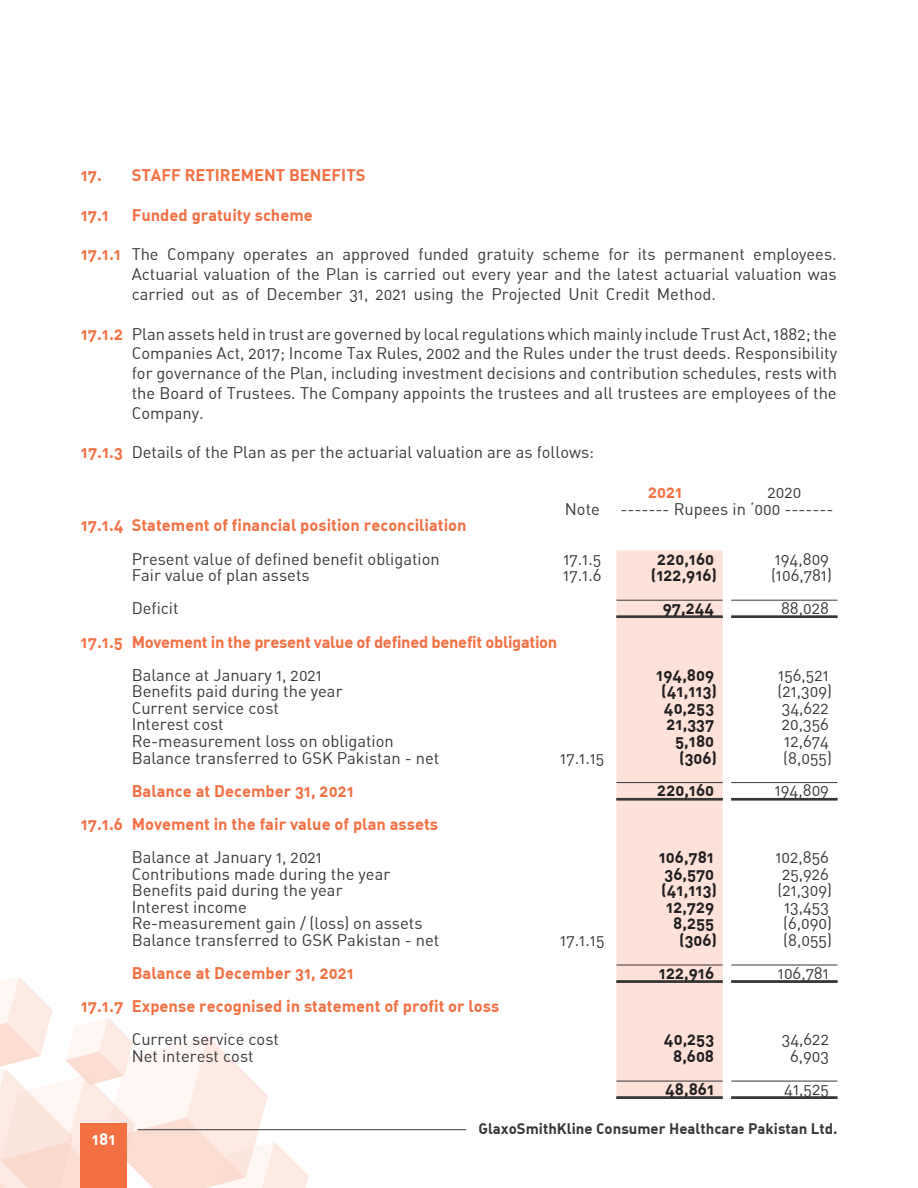
<style>
.page{position:relative;width:918px;height:1188px;background:#fff}
.page>*{position:absolute;margin:0;border:0;box-sizing:border-box;transform-origin:0 0}
.t1{font:16.5px/19.8px "DIN Alternate";color:#393636;text-align:justify}
.t2{font:700 16.5px "DIN Alternate";color:#f37043}
.t3{font:700 16.5px "DIN Alternate";color:#231f20}
.t4{font:700 16.5px "DIN Alternate";letter-spacing:-.02em;color:#f37043}
.t5{font:700 16.5px "DIN Alternate";color:#fff}
.t6{font:700 15px "DIN Alternate";color:#393636}
.s1{font-weight:700;color:#f37043}
</style>
<div class="page">
<svg style="left:0;top:977px;width:309px;height:211px"></svg>
<div style="left:81px;top:1124px;width:46px;height:64px;background:#f37043"></div>
<hr style="left:138px;top:1129px;width:328px;height:1px;background:#393636">
<div style="left:616px;top:550px;width:107px;height:547px;background:#fde2d9"></div>
<hr style="left:616px;top:798px;width:107px;height:2px;background:#393636">
<hr style="left:616px;top:980px;width:107px;height:3px;background:#393636">
<hr style="left:731px;top:798px;width:107px;height:2px;background:#393636">
<hr style="left:731px;top:980px;width:107px;height:3px;background:#393636">
<hr style="left:616px;top:600px;width:107px;height:1px;background:#393636">
<hr style="left:616px;top:782px;width:107px;height:1px;background:#393636">
<hr style="left:616px;top:965px;width:107px;height:1px;background:#393636">
<hr style="left:616px;top:1081px;width:107px;height:1px;background:#393636">
<hr style="left:731px;top:600px;width:107px;height:1px;background:#393636">
<hr style="left:731px;top:782px;width:107px;height:1px;background:#393636">
<hr style="left:731px;top:965px;width:107px;height:1px;background:#393636">
<hr style="left:731px;top:1081px;width:107px;height:1px;background:#393636">
<hr style="left:616px;top:616px;width:107px;height:1px;background:#393636">
<hr style="left:616px;top:617px;width:107px;height:1px;background:#393636">
<hr style="left:616px;top:800px;width:107px;height:1px;background:#393636">
<hr style="left:616px;top:1097px;width:107px;height:1px;background:#393636">
<hr style="left:616px;top:1098px;width:107px;height:1px;background:#393636">
<hr style="left:731px;top:616px;width:107px;height:1px;background:#393636">
<hr style="left:731px;top:617px;width:107px;height:1px;background:#393636">
<hr style="left:731px;top:800px;width:107px;height:1px;background:#393636">
<hr style="left:731px;top:1097px;width:107px;height:1px;background:#393636">
<hr style="left:731px;top:1098px;width:107px;height:1px;background:#393636">
<p class="t2" style="left:81px;top:164px;width:286px">17. STAFF RETIREMENT BENEFITS</p>
<p class="t2" style="left:81px;top:204px;width:30px">17.1</p>
<p class="t2" style="left:132px;top:204px;width:183px">Funded gratuity scheme</p>
<p class="t1" style="left:132px;top:244px;width:707px;text-indent:-51px"><span class="s1">17.1.1</span> The Company operates an approved funded gratuity scheme for its permanent employees.<br>Actuarial valuation of the Plan is carried out every year and the latest actuarial valuation was carried out as of December 31, 2021 using the Projected Unit Credit Method.</p>
<p class="t1" style="left:132px;top:323px;width:707px;text-indent:-51px"><span class="s1">17.1.2</span> Plan assets held in trust are governed by local regulations which mainly include Trust Act, 1882; the Companies Act, 2017; Income Tax Rules, 2002 and the Rules under the trust deeds. Responsibility for governance of the Plan, including investment decisions and contribution schedules, rests with the Board of Trustees. The Company appoints the trustees and all trustees are employees of the Company.</p>
<p class="t1" style="left:81px;top:442px;width:515px"><span class="s1">17.1.3</span> Details of the Plan as per the actuarial valuation are as follows:</p>
<p class="t2" style="left:648px;top:482px;width:36px">2021</p>
<p class="t1" style="left:565px;top:484px;width:270px;line-height:16.6px;text-indent:203px">2020<br>Note ------- Rupees in ‘000 -------</p>
<p class="t2" style="left:81px;top:515px;width:388px">17.1.4 Statement of financial position reconciliation</p>
<p class="t1" style="left:132px;top:548px;width:310px">Present value of defined benefit obligation</p>
<p class="t1" style="left:563px;top:548px;width:40px">17.1.5</p>
<p class="t3" style="left:657px;top:548px;width:58px">220,160</p>
<p class="t1" style="left:775px;top:548px;width:56px">194,809</p>
<p class="t1" style="left:132px;top:565px;width:180px">Fair value of plan assets</p>
<p class="t1" style="left:563px;top:565px;width:40px">17.1.6</p>
<p class="t3" style="left:651px;top:564px;width:68px">(122,916)</p>
<p class="t1" style="left:771px;top:565px;width:62px">(106,781)</p>
<p class="t1" style="left:132px;top:598px;width:48px">Deficit</p>
<p class="t3" style="left:663px;top:597px;width:53px">97,244</p>
<p class="t1" style="left:781px;top:598px;width:49px">88,028</p>
<p class="t4" style="left:81px;top:631px;width:478px">17.1.5 Movement in the present value of defined benefit obligation</p>
<p class="t1" style="left:132px;top:665px;width:192px">Balance at January 1, 2021</p>
<p class="t3" style="left:656px;top:664px;width:59px">194,809</p>
<p class="t1" style="left:778px;top:665px;width:52px">156,521</p>
<p class="t1" style="left:132px;top:681px;width:212px">Benefits paid during the year</p>
<p class="t3" style="left:661px;top:681px;width:57px">(41,113)</p>
<p class="t1" style="left:777px;top:681px;width:56px">(21,309)</p>
<p class="t1" style="left:132px;top:698px;width:149px">Current service cost</p>
<p class="t3" style="left:664px;top:697px;width:52px">40,253</p>
<p class="t1" style="left:782px;top:698px;width:49px">34,622</p>
<p class="t1" style="left:132px;top:714px;width:94px">Interest cost</p>
<p class="t3" style="left:667px;top:714px;width:49px">21,337</p>
<p class="t1" style="left:782px;top:714px;width:49px">20,356</p>
<p class="t1" style="left:132px;top:731px;width:264px">Re-measurement loss on obligation</p>
<p class="t3" style="left:675px;top:730px;width:41px">5,180</p>
<p class="t1" style="left:784px;top:731px;width:46px">12,674</p>
<p class="t1" style="left:132px;top:747px;width:309px">Balance transferred to GSK Pakistan - net</p>
<p class="t1" style="left:560px;top:747px;width:46px">17.1.15</p>
<p class="t3" style="left:679px;top:747px;width:39px">(306)</p>
<p class="t1" style="left:783px;top:747px;width:50px">(8,055)</p>
<p class="t2" style="left:132px;top:780px;width:224px">Balance at December 31, 2021</p>
<p class="t3" style="left:657px;top:780px;width:58px">220,160</p>
<p class="t1" style="left:775px;top:780px;width:56px">194,809</p>
<p class="t2" style="left:81px;top:813px;width:359px">17.1.6 Movement in the fair value of plan assets</p>
<p class="t1" style="left:132px;top:847px;width:192px">Balance at January 1, 2021</p>
<p class="t3" style="left:659px;top:846px;width:57px">106,781</p>
<p class="t1" style="left:775px;top:847px;width:55px">102,856</p>
<p class="t1" style="left:132px;top:864px;width:260px">Contributions made during the year</p>
<p class="t3" style="left:665px;top:863px;width:51px">36,570</p>
<p class="t1" style="left:782px;top:864px;width:48px">25,926</p>
<p class="t1" style="left:132px;top:880px;width:212px">Benefits paid during the year</p>
<p class="t3" style="left:661px;top:880px;width:57px">(41,113)</p>
<p class="t1" style="left:777px;top:880px;width:56px">(21,309)</p>
<p class="t1" style="left:132px;top:897px;width:117px">Interest income</p>
<p class="t3" style="left:666px;top:896px;width:50px">12,729</p>
<p class="t1" style="left:784px;top:897px;width:46px">13,453</p>
<p class="t1" style="left:132px;top:913px;width:292px">Re-measurement gain / (loss) on assets</p>
<p class="t3" style="left:673px;top:913px;width:43px">8,255</p>
<p class="t1" style="left:783px;top:913px;width:50px">(6,090)</p>
<p class="t1" style="left:132px;top:930px;width:309px">Balance transferred to GSK Pakistan - net</p>
<p class="t1" style="left:560px;top:930px;width:46px">17.1.15</p>
<p class="t3" style="left:679px;top:929px;width:39px">(306)</p>
<p class="t1" style="left:783px;top:930px;width:50px">(8,055)</p>
<p class="t2" style="left:132px;top:962px;width:224px">Balance at December 31, 2021</p>
<p class="t3" style="left:659px;top:962px;width:57px">122,916</p>
<p class="t1" style="left:778px;top:963px;width:53px">106,781</p>
<p class="t2" style="left:81px;top:996px;width:420px">17.1.7 Expense recognised in statement of profit or loss</p>
<p class="t1" style="left:132px;top:1029px;width:149px">Current service cost</p>
<p class="t3" style="left:664px;top:1029px;width:52px">40,253</p>
<p class="t1" style="left:782px;top:1029px;width:49px">34,622</p>
<p class="t1" style="left:132px;top:1046px;width:124px">Net interest cost</p>
<p class="t3" style="left:673px;top:1045px;width:43px">8,608</p>
<p class="t1" style="left:790px;top:1046px;width:40px">6,903</p>
<p class="t3" style="left:665px;top:1078px;width:51px">48,861</p>
<p class="t1" style="left:784px;top:1079px;width:46px">41,525</p>
<p class="t5" style="left:92px;top:1128px;width:25px">181</p>
<p class="t6" style="left:478px;top:1119px;width:361px">GlaxoSmithKline Consumer Healthcare Pakistan Ltd.</p>
</div>
